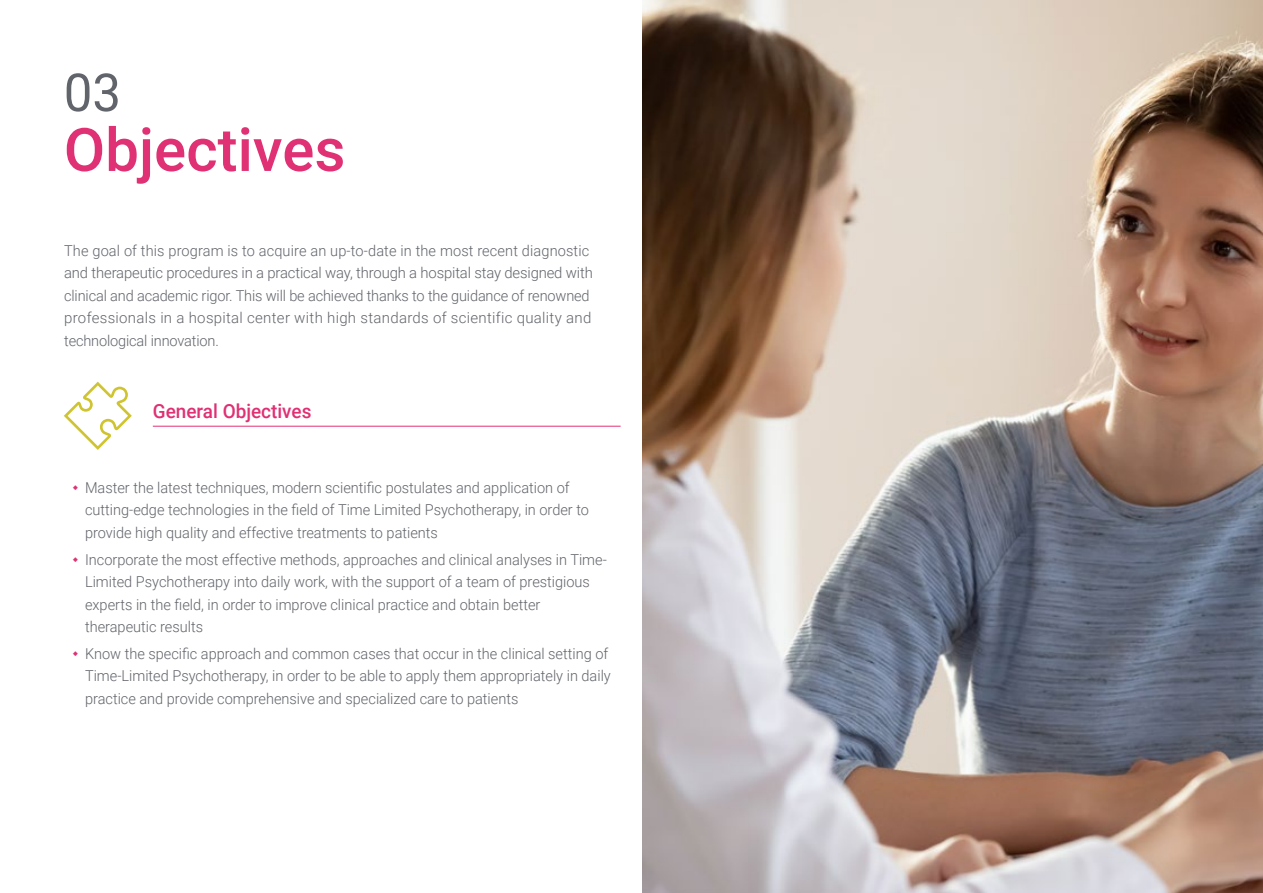
<style>
.page{position:relative;width:1263px;height:893px;background:#fff}
.page>*{position:absolute;margin:0;border:0;box-sizing:border-box;transform-origin:0 0}
.t1{font:500 60px "Roboto";color:#df3174}
.t2{font:52.5px "Roboto";color:#61646a}
.t3{font:500 19.5px "Roboto";color:#e03073}
.t4{font:300 15px/22.5px "Roboto";color:#61646a}
</style>
<div class="page">
<img style="left:642px;top:0;width:621px;height:893px">
<hr style="left:153px;top:426px;width:468px;height:1px;background:#e23074">
<svg style="left:64px;top:382px;width:68px;height:68px"></svg>
<h2 class="t2" style="left:64px;top:56px;width:59px">03</h2>
<h1 class="t1" style="left:64px;top:108px;width:283px">Objectives</h1>
<p class="t4" style="left:64px;top:239px;width:530px">The goal of this program is to acquire an up-to-date in the most recent diagnostic and therapeutic procedures in a practical way, through a hospital stay designed with clinical and academic rigor. This will be achieved thanks to the guidance of renowned professionals in a hospital center with high standards of scientific quality and technological innovation.</p>
<h3 class="t3" style="left:153px;top:397px;width:160px">General Objectives</h3>
<p class="t4" style="left:85px;top:476px;width:505px">Master the latest techniques, modern scientific postulates and application of cutting-edge technologies in the field of Time Limited Psychotherapy, in order to provide high quality and effective treatments to patients</p>
<p class="t4" style="left:85px;top:548px;width:523px">Incorporate the most effective methods, approaches and clinical analyses in Time-Limited Psychotherapy into daily work, with the support of a team of prestigious experts in the field, in order to improve clinical practice and obtain better therapeutic results</p>
<p class="t4" style="left:85px;top:642px;width:527px">Know the specific approach and common cases that occur in the clinical setting of<br>Time-Limited Psychotherapy, in order to be able to apply them appropriately in daily practice and provide comprehensive and specialized care to patients</p>
</div>
